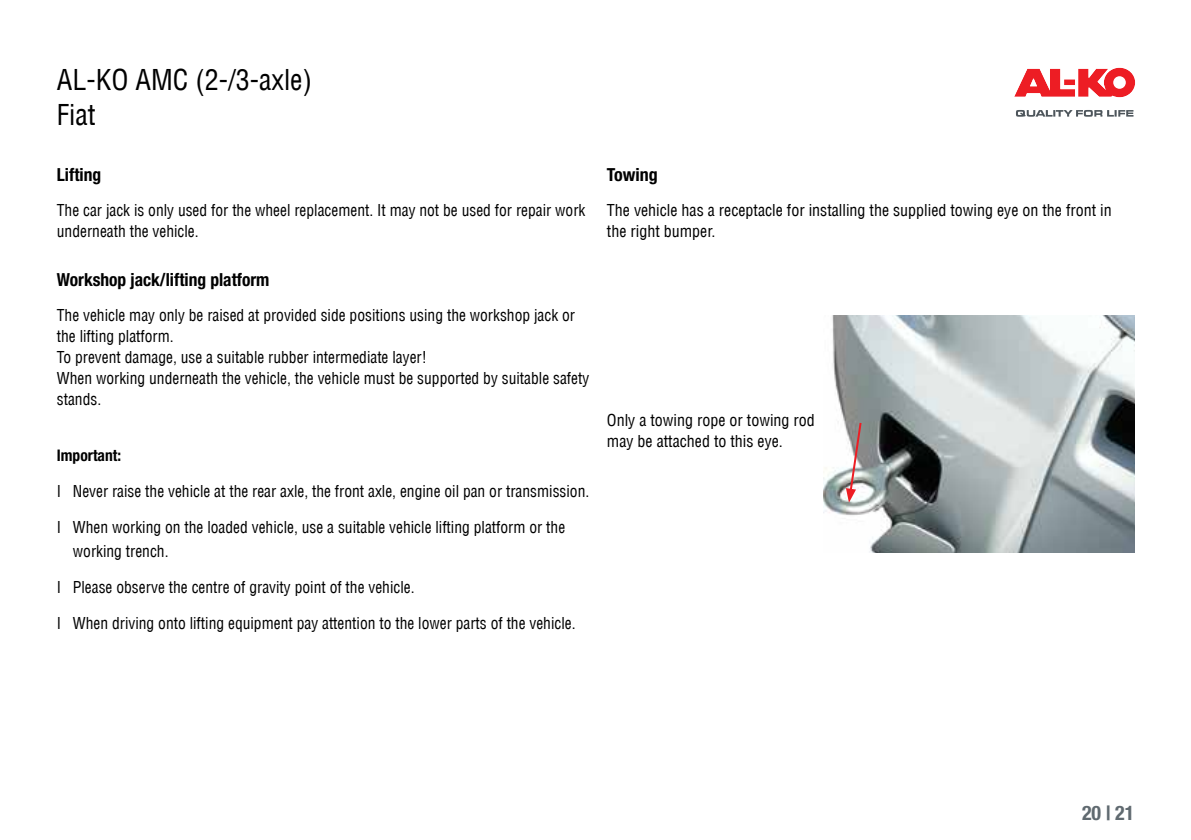
<style>
.page{position:relative;width:1191px;height:840px;background:#fff}
.page>*{position:absolute;margin:0;border:0;box-sizing:border-box;transform-origin:0 0}
.t1{font:condensed 28px/35px "Helvetica Com";color:#000}
.t2{font:700 condensed 20px "Helvetica Neue LT Std";color:#606a70}
.t3{font:700 condensed 18px "Helvetica Neue LT Std";color:#000}
.t4{font:condensed 16px/21px "Helvetica Com";color:#000}
.t5{font:700 condensed 16px "Helvetica Neue LT Std";color:#000}
</style>
<div class="page">
<svg style="left:1014px;top:68px;width:121px;height:29px"></svg>
<svg style="left:1016px;top:110px;width:117px;height:7px"></svg>
<img style="left:823px;top:315px;width:311px;height:237px">
<svg style="left:846px;top:420px;width:17px;height:82px"></svg>
<h1 class="t1" style="left:57px;top:62px;width:257px">AL-KO AMC (2-/3-axle)<br>Fiat</h1>
<p class="t3" style="left:57px;top:163px;width:46px">lifting</p>
<p class="t4" style="left:57px;top:199px;width:530px">The car jack is only used for the wheel replacement. It may not be used for repair work underneath the vehicle.</p>
<p class="t3" style="left:57px;top:268px;width:214px">Workshop jack/lifting platform</p>
<p class="t4" style="left:57px;top:304px;width:534px">The vehicle may only be raised at provided side positions using the workshop jack or the lifting platform.<br>To prevent damage, use a suitable rubber intermediate layer!<br>When working underneath the vehicle, the vehicle must be supported by suitable safety stands.</p>
<p class="t5" style="left:57px;top:445px;width:66px">important:</p>
<p class="t4" style="left:57px;top:480px;width:534px">I Never raise the vehicle at the rear axle, the front axle, engine oil pan or transmission.</p>
<p class="t4" style="left:73px;top:514px;width:494px;line-height:24px;text-indent:-16px">I When working on the loaded vehicle, use a suitable vehicle lifting platform or the working trench.</p>
<p class="t4" style="left:57px;top:576px;width:359px">I Please observe the centre of gravity point of the vehicle.</p>
<p class="t4" style="left:57px;top:612px;width:520px">I When driving onto lifting equipment pay attention to the lower parts of the vehicle.</p>
<p class="t3" style="left:607px;top:163px;width:52px">Towing</p>
<p class="t4" style="left:607px;top:199px;width:506px">The vehicle has a receptacle for installing the supplied towing eye on the front in the right bumper.</p>
<p class="t4" style="left:607px;top:409px;width:209px">Only a towing rope or towing rod may be attached to this eye.</p>
<p class="t2" style="left:1082px;top:800px;width:54px">20 | 21</p>
</div>
